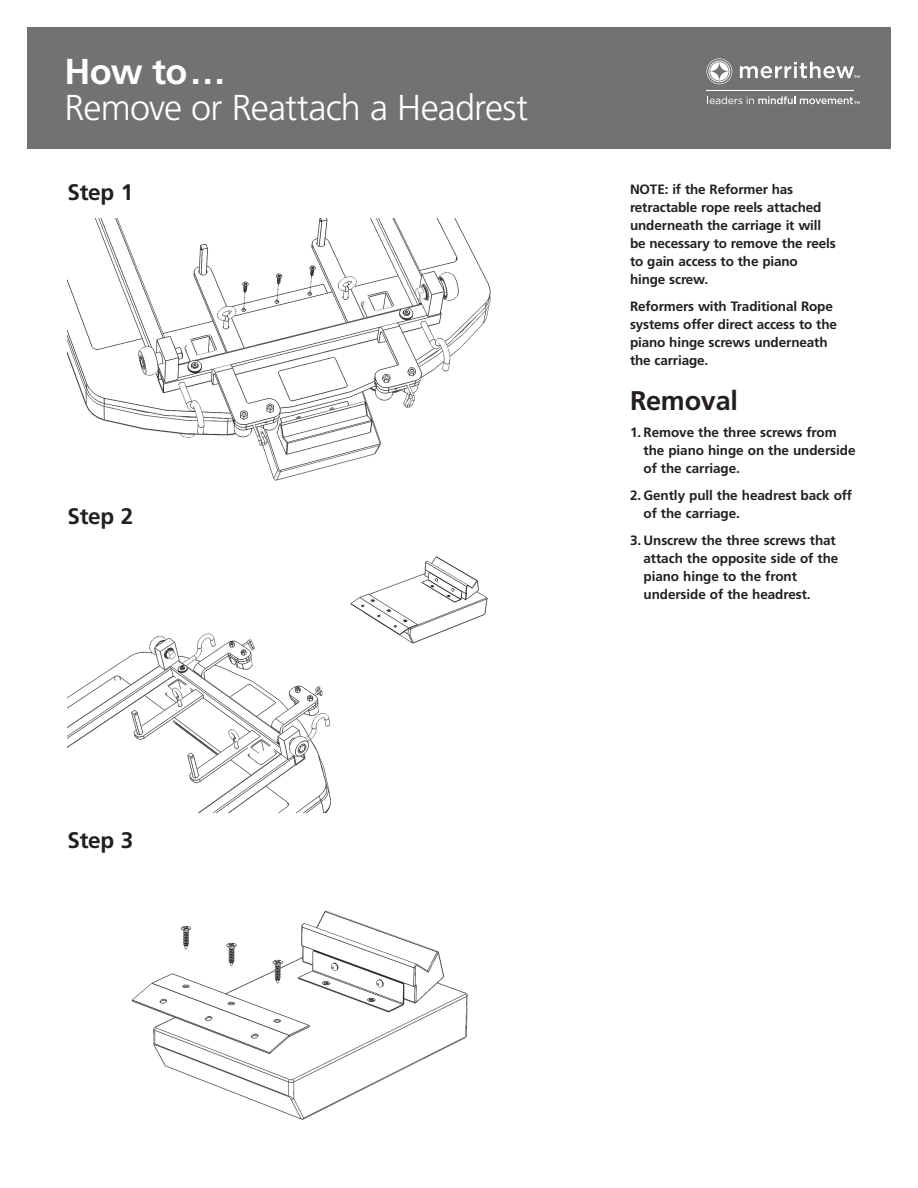
<style>
.page{position:relative;width:918px;height:1188px;background:#fff}
.page>*{position:absolute;margin:0;border:0;box-sizing:border-box;transform-origin:0 0}
.t1{font:300 36px "Frutiger LT Std";letter-spacing:-.025em;color:#fff}
.t2{font:700 36px "Frutiger LT Std";color:#fff}
.t3{font:700 27px "Frutiger LT Std";letter-spacing:-.01em;color:#231f20}
.t4{font:700 22.5px "Frutiger LT Std";letter-spacing:-.01em;color:#231f20}
.t5{font:700 13.5px/18px "Frutiger LT Std";letter-spacing:-.01em;color:#231f20}
</style>
<div class="page">
<div style="left:27px;top:27px;width:864px;height:121px;background:#727271"></div>
<img style="left:131px;top:910px;width:337px;height:210px">
<img style="left:68px;top:556px;width:420px;height:256px">
<img style="left:68px;top:218px;width:423px;height:263px">
<hr style="left:707px;top:90px;width:147px;height:1px;background:#fff">
<svg style="left:706px;top:58px;width:26px;height:26px"></svg>
<svg style="left:740px;top:62px;width:119px;height:16px"></svg>
<svg style="left:709px;top:96px;width:150px;height:8px"></svg>
<h1 class="t2" style="left:64px;top:50px;width:163px">How to…</h1>
<h1 class="t1" style="left:64px;top:87px;width:465px">Remove or Reattach a Headrest</h1>
<h3 class="t4" style="left:68px;top:179px;width:67px">Step 1</h3>
<h3 class="t4" style="left:68px;top:503px;width:67px">Step 2</h3>
<h3 class="t4" style="left:68px;top:827px;width:67px">Step 3</h3>
<p class="t5" style="left:630px;top:180px;width:207px">NOTE: if the Reformer has retractable rope reels attached underneath the carriage it will be necessary to remove the reels to gain access to the piano hinge screw.</p>
<p class="t5" style="left:630px;top:297px;width:208px">Reformers with Traditional Rope systems offer direct access to the piano hinge screws underneath the carriage.</p>
<h2 class="t3" style="left:630px;top:385px;width:109px">Removal</h2>
<p class="t5" style="left:644px;top:423px;width:214px;text-indent:-14px">1. Remove the three screws from the piano hinge on the underside of the carriage.</p>
<p class="t5" style="left:644px;top:486px;width:210px;text-indent:-14px">2. Gently pull the headrest back off of the carriage.</p>
<p class="t5" style="left:644px;top:531px;width:196px;text-indent:-14px">3. Unscrew the three screws that attach the opposite side of the piano hinge to the front underside of the headrest.</p>
</div>
